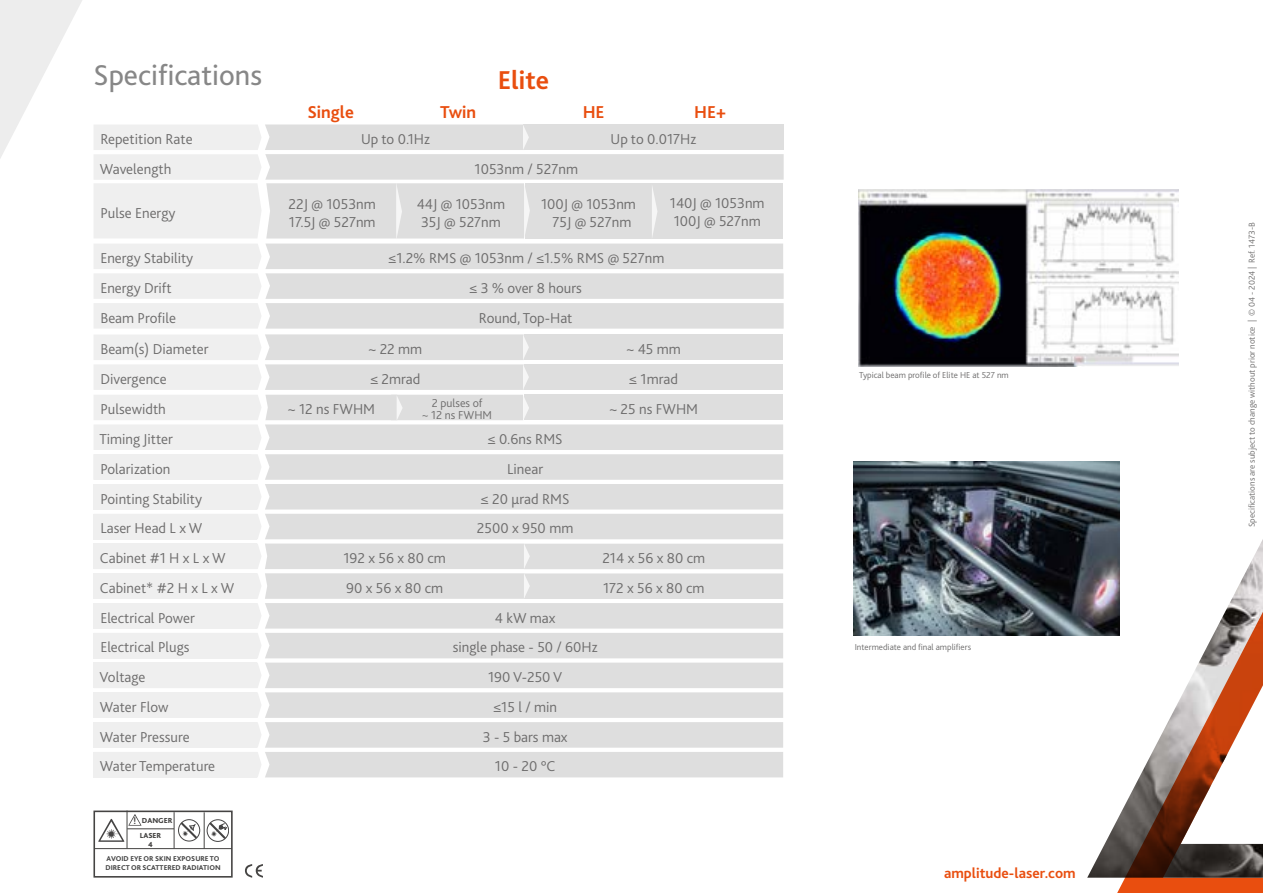
<style>
.page{position:relative;width:1263px;height:893px;background:#fff}
.page>*{position:absolute;margin:0;border:0;box-sizing:border-box;transform-origin:0 0}
.t1{font:30px "Bliss 2";color:#878787}
.t2{font:700 27px "Bliss 2";color:#e94e0f}
.t3{font:700 18px "Bliss 2";color:#e94e0f}
.t4{font:300 15px/29.7px "Bliss 2";color:#6d6c6c}
.t5{font:700 15px "Bliss 2";color:#e94e0f}
.t6{font:300 12px/12px "Bliss 2";color:#6d6c6c;text-align:center}
.t7{font:300 9px "Bliss 2";color:#706f6f}
.t8{font:300 9px "Bliss 2";color:#6d6c6c}
.t9{font:800 7.65px/15px "Bliss 2";color:#454443}
.t10{font:800 7.35px/8.9px "Bliss 2";color:#444}
.s1{font-weight:700;font-size:10.35px;color:#454444}
</style>
<div class="page">
<svg style="left:0;top:0;width:82px;height:158px"></svg>
<img style="left:1087px;top:841px;width:19px;height:37px">
<svg style="left:1106px;top:539px;width:157px;height:354px"></svg>
<div style="left:94px;top:810px;width:139px;height:68px;border:2px solid #454443"></div>
<svg style="left:98px;top:814px;width:43px;height:28px"></svg>
<hr style="left:95px;top:848px;width:137px;height:1px;background:#454443">
<hr style="left:127px;top:810px;width:1px;height:38px;background:#454443">
<hr style="left:127px;top:828px;width:47px;height:1px;background:#454443">
<hr style="left:174px;top:812px;width:1px;height:36px;background:#454443">
<div style="left:178px;top:819px;width:22px;height:22px;border:1px solid #454444;border-radius:50%"></div>
<svg style="left:181px;top:822px;width:16px;height:17px"></svg>
<div style="left:207px;top:819px;width:22px;height:23px;border:1px solid #454444;border-radius:50%"></div>
<svg style="left:209px;top:822px;width:18px;height:17px"></svg>
<hr style="left:204px;top:812px;width:1px;height:37px;background:#454443">
<svg style="left:245px;top:864px;width:18px;height:14px"></svg>
<img style="left:858px;top:189px;width:320px;height:178px">
<img style="left:854px;top:461px;width:266px;height:175px">
<svg style="left:94px;top:124px;width:690px;height:653px"></svg>
<h1 class="t1" style="left:94px;top:56px;width:170px">Specifications</h1>
<h2 class="t2" style="left:498px;top:63px;width:53px">Elite</h2>
<p class="t3" style="left:307px;top:101px;width:48px">Single</p>
<p class="t3" style="left:440px;top:101px;width:38px">Twin</p>
<p class="t3" style="left:583px;top:101px;width:24px">HE</p>
<p class="t3" style="left:694px;top:101px;width:33px">HE+</p>
<p class="t4" style="left:100px;top:124px;width:94px">Repetition Rate</p>
<p class="t4" style="left:361px;top:124px;width:70px">Up to 0.1Hz</p>
<p class="t4" style="left:611px;top:124px;width:87px">Up to 0.017Hz</p>
<p class="t4" style="left:100px;top:154px;width:73px">Wavelength</p>
<p class="t4" style="left:475px;top:153px;width:105px">1053nm / 527nm</p>
<p class="t4" style="left:100px;top:197px;width:77px">Pulse Energy</p>
<p class="t4" style="left:289px;top:194px;width:89px;line-height:18px">22J @ 1053nm<br>17.5J @ 527nm</p>
<p class="t4" style="left:541px;top:194px;width:96px;line-height:18px;text-align:center">100J @ 1053nm<br>75J @ 527nm</p>
<p class="t4" style="left:417px;top:194px;width:90px;line-height:18px">44J @ 1053nm<br>35J @ 527nm</p>
<p class="t4" style="left:670px;top:194px;width:96px;line-height:18px">140J @ 1053nm<br>100J @ 527nm</p>
<p class="t4" style="left:100px;top:243px;width:94px">Energy Stability</p>
<p class="t4" style="left:388px;top:243px;width:277px">≤1.2% RMS @ 1053nm / ≤1.5% RMS @ 527nm</p>
<p class="t4" style="left:100px;top:273px;width:73px">Energy Drift</p>
<p class="t4" style="left:469px;top:273px;width:114px">≤ 3 % over 8 hours</p>
<p class="t4" style="left:100px;top:302px;width:77px">Beam Profile</p>
<p class="t4" style="left:479px;top:302px;width:95px">Round, Top-Hat</p>
<p class="t4" style="left:100px;top:334px;width:110px">Beam(s) Diameter</p>
<p class="t4" style="left:368px;top:334px;width:55px">~ 22 mm</p>
<p class="t4" style="left:626px;top:334px;width:56px">~ 45 mm</p>
<p class="t4" style="left:100px;top:364px;width:68px">Divergence</p>
<p class="t4" style="left:370px;top:364px;width:52px">≤ 2mrad</p>
<p class="t4" style="left:629px;top:364px;width:50px">≤ 1mrad</p>
<p class="t4" style="left:100px;top:394px;width:67px">Pulsewidth</p>
<p class="t4" style="left:99px;top:424px;width:75px">Timing Jitter</p>
<p class="t4" style="left:94px;top:454px;width:72px">Polarization</p>
<p class="t4" style="left:117px;top:483px;width:57px">lar zation</p>
<p class="t4" style="left:102px;top:513px;width:72px">Pola ization</p>
<p class="t4" style="left:102px;top:543px;width:72px">Polarization</p>
<p class="t4" style="left:102px;top:573px;width:72px">Polarization</p>
<p class="t4" style="left:102px;top:602px;width:72px">Polarization</p>
<p class="t4" style="left:102px;top:632px;width:72px">Polarization</p>
<p class="t4" style="left:100px;top:454px;width:136px">Polarization<br>Pointing Stability<br>Laser Head L x W<br>Cabinet #1 H x L x W<br>Cabinet* #2 H x L x W<br>Electrical Power<br>Electrical Plugs</p>
<p class="t4" style="left:99px;top:662px;width:92px">Voltage<br>Water Flow<br>Water Pressure</p>
<p class="t4" style="left:102px;top:662px;width:72px;text-align:justify">P arization Polarization Polarization</p>
<p class="t4" style="left:102px;top:751px;width:72px">Polarization</p>
<p class="t4" style="left:100px;top:751px;width:117px">Water Temperature</p>
<p class="t9" style="left:140px;top:812px;width:34px;text-indent:-6px"><span class="s1">!</span> DANGER<br>LASER</p>
<p class="t9" style="left:148px;top:836px;width:6px">4</p>
<p class="t10" style="left:105px;top:854px;width:117px">AVOID EYE OR SKIN EXPOSURE TO<br>DIRECT OR SCATTERED RADIATION</p>
<p class="t6" style="left:422px;top:397px;width:71px">2 pulses of<br>~ 12 ns FWHM</p>
<p class="t4" style="left:288px;top:394px;width:89px">~ 12 ns FWHM</p>
<p class="t4" style="left:609px;top:394px;width:90px">~ 25 ns FWHM</p>
<p class="t4" style="left:488px;top:424px;width:76px">≤ 0.6ns RMS</p>
<p class="t4" style="left:481px;top:454px;width:90px;text-align:center">Linear<br>≤ 20 µrad RMS</p>
<p class="t4" style="left:343px;top:543px;width:104px">192 x 56 x 80 cm<br>90 x 56 x 80 cm</p>
<p class="t4" style="left:477px;top:513px;width:98px">2500 x 950 mm</p>
<p class="t4" style="left:602px;top:543px;width:104px">214 x 56 x 80 cm<br>172 x 56 x 80 cm</p>
<p class="t4" style="left:453px;top:602px;width:146px;text-align:center">4 kW max<br>single phase - 50 / 60Hz</p>
<p class="t4" style="left:483px;top:662px;width:86px;text-align:center">190 V-250 V ≤15 l / min<br>3 - 5 bars max</p>
<p class="t4" style="left:495px;top:751px;width:62px">10 - 20 °C</p>
<p class="t8" style="left:859px;top:370px;width:151px">Typical beam profile of Elite HE at 527 nm</p>
<p class="t8" style="left:855px;top:642px;width:118px">Intermediate and final amplifiers</p>
<p class="t5" style="left:944px;top:863px;width:133px">amplitude-laser.com</p>
<p class="t7" style="left:1246px;top:527px;width:307px;rotate:-90deg">Specifications are subject to change without prior notice | © 04 - 2024 | Ref. 1473-B</p>
</div>
